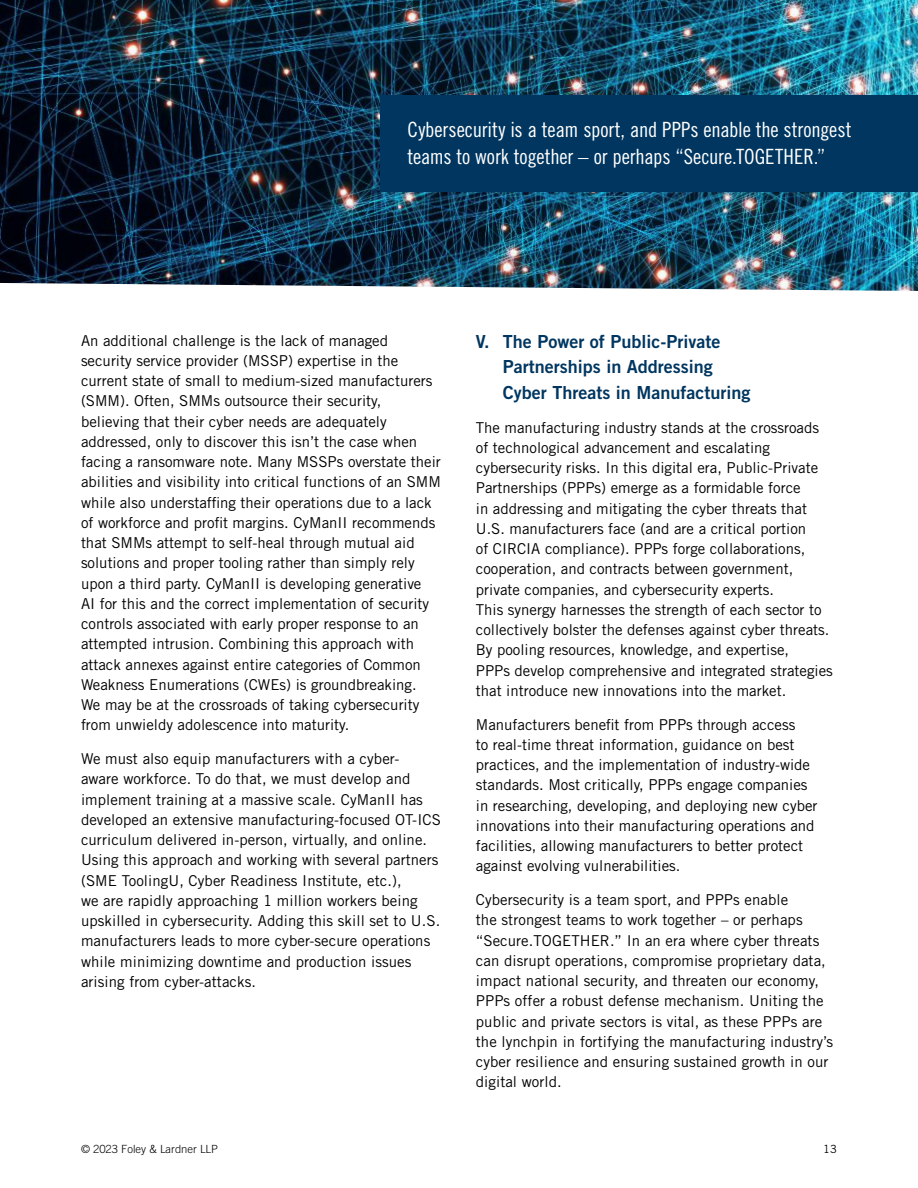
<style>
.page{position:relative;width:918px;height:1188px;background:#fff}
.page>*{position:absolute;margin:0;border:0;box-sizing:border-box;transform-origin:0 0}
.t1{font:21px/27px "Trade Gothic LT Std Cn 18";letter-spacing:-.005em;color:#fff}
.t2{font:18px/25.5px "Trade Gothic LT Std Bd 2";color:#003660}
.t3{font:15px/20.2px "Trade Gothic LT Std";color:#000}
.t4{font:300 11.25px "Trade Gothic LT Std";color:#000}
.t5{font:11.25px "Trade Gothic LT Std";color:#000}
</style>
<div class="page">
<img style="left:0;top:0;width:918px;height:291px">
<div style="left:380px;top:95px;width:538px;height:96px;background:#003660"></div>
<h1 class="t1" style="left:407px;top:118px;width:446px">Cybersecurity is a team sport, and PPPs enable the strongest teams to work together – or perhaps “Secure.TOGETHER.”</h1>
<p class="t3" style="left:81px;top:331px;width:361px">An additional challenge is the lack of managed security service provider (MSSP) expertise in the current state of small to medium-sized manufacturers (SMM). Often, SMMs outsource their security, believing that their cyber needs are adequately addressed, only to discover this isn’t the case when facing a ransomware note. Many MSSPs overstate their abilities and visibility into critical functions of an SMM while also understaffing their operations due to a lack of workforce and profit margins. CyManII recommends that SMMs attempt to self-heal through mutual aid solutions and proper tooling rather than simply rely upon a third party. CyManII is developing generative<br>AI for this and the correct implementation of security controls associated with early proper response to an attempted intrusion. Combining this approach with attack annexes against entire categories of Common Weakness Enumerations (CWEs) is groundbreaking.<br>We may be at the crossroads of taking cybersecurity from unwieldy adolescence into maturity.</p>
<p class="t3" style="left:81px;top:749px;width:361px">We must also equip manufacturers with a cyber&shy;aware workforce. To do that, we must develop and implement training at a massive scale. CyManII has developed an extensive manufacturing-focused OT-ICS curriculum delivered in-person, virtually, and online.<br>Using this approach and working with several partners (SME ToolingU, Cyber Readiness Institute, etc.),<br>we are rapidly approaching 1 million workers being upskilled in cybersecurity. Adding this skill set to U.S. manufacturers leads to more cyber-secure operations while minimizing downtime and production issues arising from cyber-attacks.</p>
<p class="t2" style="left:503px;top:330px;width:249px;text-indent:-27px">V. The Power of Public-Private<br>Partnerships in Addressing<br>Cyber Threats in Manufacturing</p>
<p class="t3" style="left:476px;top:418px;width:359px">The manufacturing industry stands at the crossroads of technological advancement and escalating cybersecurity risks. In this digital era, Public-Private Partnerships (PPPs) emerge as a formidable force<br>in addressing and mitigating the cyber threats that U.S. manufacturers face (and are a critical portion<br>of CIRCIA compliance). PPPs forge collaborations, cooperation, and contracts between government, private companies, and cybersecurity experts.<br>This synergy harnesses the strength of each sector to collectively bolster the defenses against cyber threats.<br>By pooling resources, knowledge, and expertise,<br>PPPs develop comprehensive and integrated strategies that introduce new innovations into the market.</p>
<p class="t3" style="left:476px;top:715px;width:343px">Manufacturers benefit from PPPs through access<br>to real-time threat information, guidance on best practices, and the implementation of industry-wide standards. Most critically, PPPs engage companies in researching, developing, and deploying new cyber innovations into their manufacturing operations and facilities, allowing manufacturers to better protect against evolving vulnerabilities.</p>
<p class="t3" style="left:476px;top:890px;width:359px">Cybersecurity is a team sport, and PPPs enable<br>the strongest teams to work together – or perhaps “Secure.TOGETHER.” In an era where cyber threats can disrupt operations, compromise proprietary data, impact national security, and threaten our economy, PPPs offer a robust defense mechanism. Uniting the public and private sectors is vital, as these PPPs are the lynchpin in fortifying the manufacturing industry’s cyber resilience and ensuring sustained growth in our digital world.</p>
<p class="t4" style="left:81px;top:1145px;width:139px">© 2023 Foley &amp; Lardner LLP</p>
<p class="t5" style="left:823px;top:1144px;width:15px">13</p>
</div>
